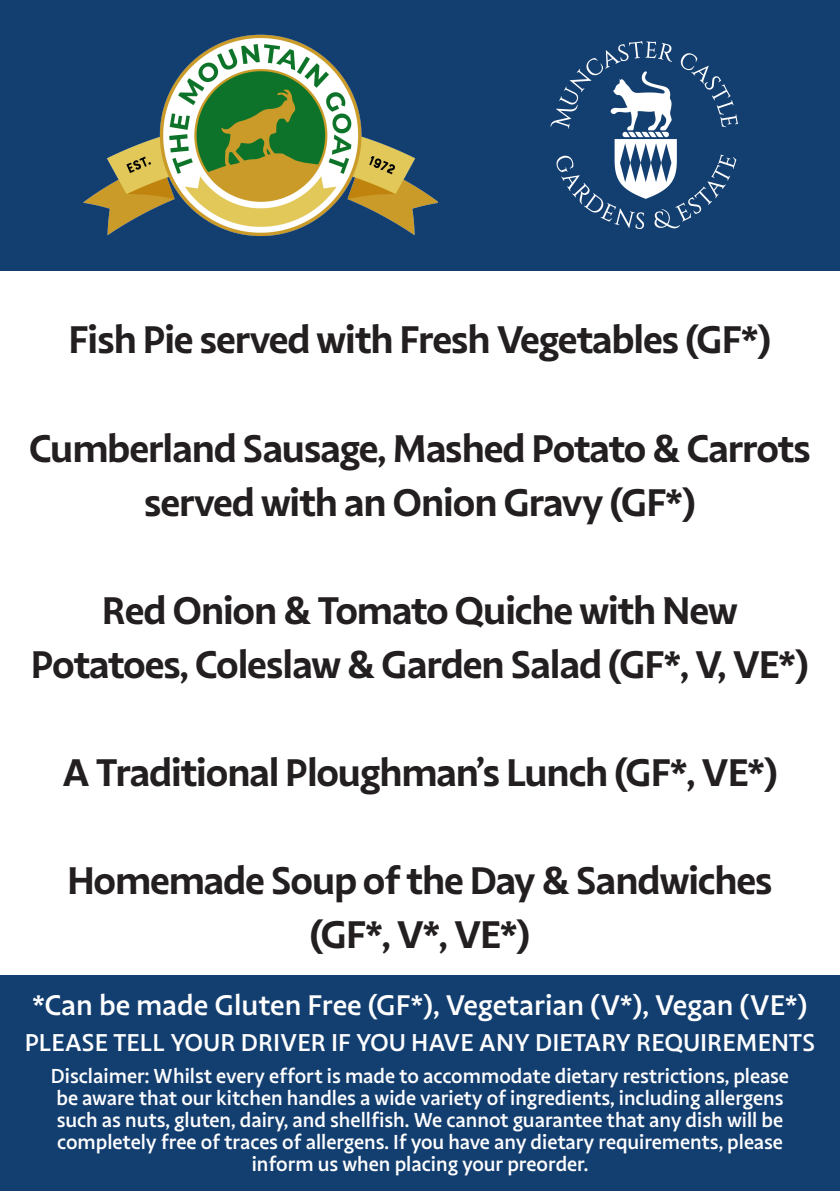
<style>
.page{position:relative;width:840px;height:1191px;background:#fff}
.page>*{position:absolute;margin:0;border:0;box-sizing:border-box;transform-origin:0 0}
.t1{font:700 38px/54px "Highgate";letter-spacing:-.03em;color:#231f20;text-align:center}
.t2{font:600 28px "Highgate";color:#fff}
.t3{font:600 24px "Highgate";color:#fff}
.t4{font:600 20px/22px "Highgate";color:#fff;text-align:center}
</style>
<div class="page">
<div style="left:0;top:0;width:839px;height:270px;background:#133e70"></div>
<div style="left:0;top:975px;width:839px;height:216px;background:#133e70"></div>
<img style="left:550px;top:41px;width:189px;height:188px">
<img style="left:83px;top:34px;width:354px;height:202px">
<p class="t1" style="left:68px;top:313px;width:704px">Fish Pie served with Fresh Vegetables (GF*)</p>
<p class="t1" style="left:29px;top:421px;width:783px">Cumberland Sausage, Mashed Potato &amp; Carrots served with an Onion Gravy (GF*)</p>
<p class="t1" style="left:31px;top:583px;width:779px">Red Onion &amp; Tomato Quiche with New<br>Potatoes, Coleslaw &amp; Garden Salad (GF*, V, VE*)</p>
<p class="t1" style="left:62px;top:745px;width:717px">A Traditional Ploughman’s Lunch (GF*, VE*)</p>
<p class="t1" style="left:67px;top:853px;width:707px">Homemade Soup of the Day &amp; Sandwiches (GF*, V*, VE*)</p>
<p class="t2" style="left:32px;top:987px;width:776px">*Can be made Gluten Free (GF*), Vegetarian (V*), Vegan (VE*)</p>
<p class="t3" style="left:25px;top:1027px;width:791px">PLEASE TELL YOUR DRIVER IF YOU HAVE ANY DIETARY REQUIREMENTS</p>
<p class="t4" style="left:51px;top:1065px;width:739px">Disclaimer: Whilst every effort is made to accommodate dietary restrictions, please be aware that our kitchen handles a wide variety of ingredients, including allergens such as nuts, gluten, dairy, and shellfish. We cannot guarantee that any dish will be completely free of traces of allergens. If you have any dietary requirements, please inform us when placing your preorder.</p>
</div>
